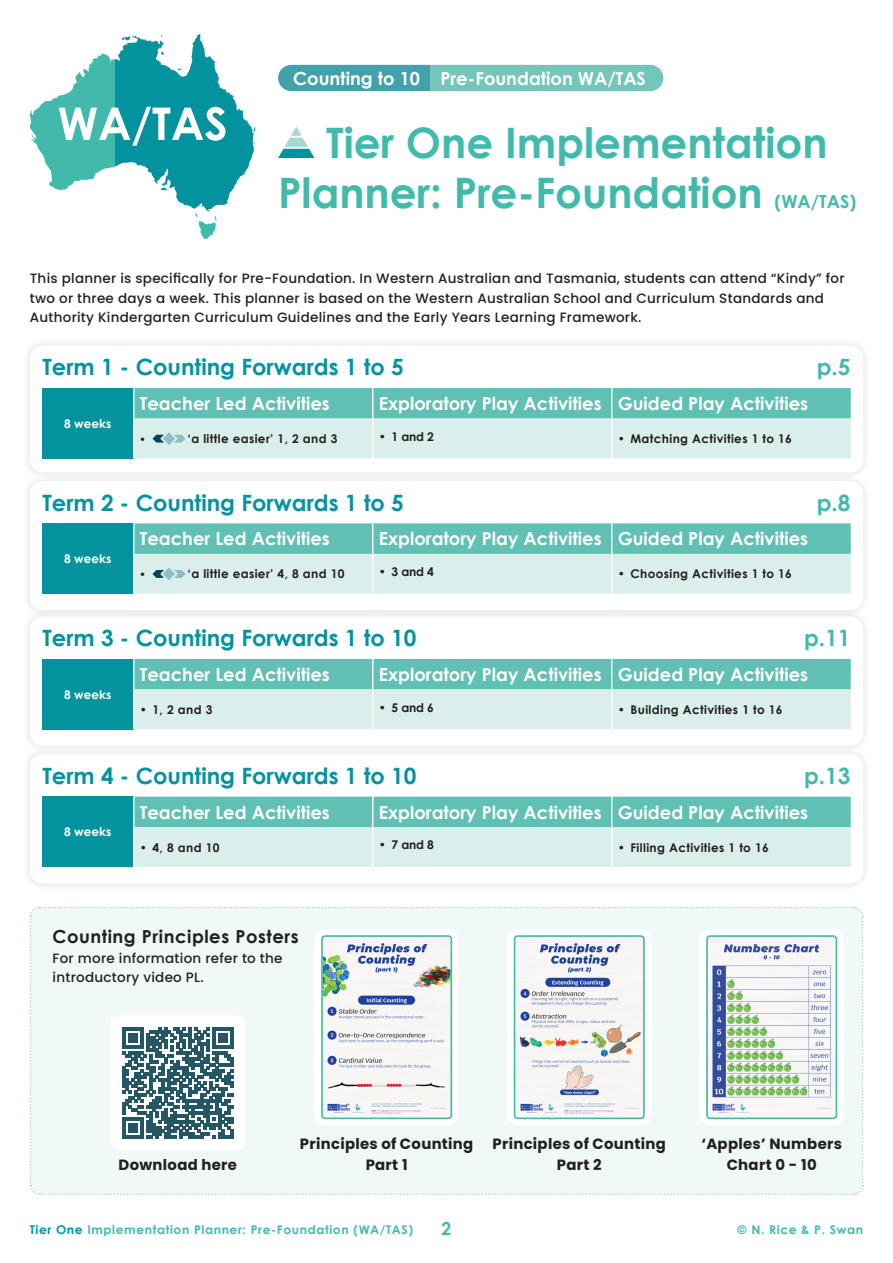
<style>
.page{position:relative;width:893px;height:1263px;background:#fff}
.page>*{position:absolute;margin:0;border:0;box-sizing:border-box;transform-origin:0 0}
.Page_Heading__Sample_Planner{font:700 42px/50.4px "Century Gothic";color:#42baab}
.t1{font:700 22.5px "Century Gothic";color:#03939f}
.t2{font:700 22.5px "Century Gothic";color:#42baab}
.Paragraph_Style_1{font:700 18px "Century Gothic";color:#fff}
.Bubbles__centurygothic{font:700 18px "Century Gothic";color:#fff}
.Para_Sub_Heading{font:700 18px "Century Gothic";letter-spacing:.03em;color:#231f20}
.Page_Heading__Sample_Planner-2{font:700 18px "Century Gothic";color:#42baab}
.t3{font:700 14.85px/21.5px "Poppins";letter-spacing:.02em;color:#231f20;text-align:center}
.t4{font:500 13.5px/19.5px "Poppins";letter-spacing:.02em;color:#231f20}
.t5{font:700 12px "Century Gothic";letter-spacing:.03em;color:#231f20}
.t6{font:700 12px "Century Gothic";letter-spacing:.05em;color:#42baab}
.Bubbles__centurygothic-2{font:700 12px "Century Gothic";color:#fff}
.t7{font:700 11.25px "Poppins";color:#231f20}
.s1{color:#03939f}
</style>
<div class="page">
<svg style="left:278px;top:65px;width:385px;height:26px;background:#61b8b5"></svg>
<svg style="left:278px;top:127px;width:36px;height:31px"></svg>
<svg style="left:29px;top:34px;width:227px;height:205px"></svg>
<svg style="left:29px;top:906px;width:835px;height:289px"></svg>
<div style="left:22px;top:337px;width:849px;height:143px;background:#f7f7f7"></div>
<div style="left:30px;top:346px;width:833px;height:126px;background:#fff;border-radius:13px"></div>
<div style="left:22px;top:473px;width:849px;height:145px;background:#f4f4f4"></div>
<div style="left:30px;top:481px;width:833px;height:129px;background:#fff;border-radius:13px"></div>
<div style="left:22px;top:608px;width:849px;height:146px;background:#231f20;opacity:.15"></div>
<div style="left:30px;top:616px;width:833px;height:130px;background:#fff;border-radius:13px"></div>
<div style="left:22px;top:746px;width:849px;height:146px;background:#f4f4f4"></div>
<div style="left:30px;top:754px;width:833px;height:129px;background:#fff;border-radius:13px"></div>
<div style="left:43px;top:388px;width:91px;height:70px;background:#03939f"></div>
<hr style="left:133px;top:388px;width:2px;height:31px;background:#fff">
<hr style="left:133px;top:419px;width:2px;height:39px;background:#fff">
<svg style="left:134px;top:388px;width:717px;height:70px;background:#a5dad2"></svg>
<div style="left:43px;top:523px;width:91px;height:71px;background:#03939f"></div>
<hr style="left:133px;top:523px;width:2px;height:31px;background:#fff">
<hr style="left:133px;top:554px;width:2px;height:40px;background:#fff">
<svg style="left:134px;top:523px;width:717px;height:71px;background:#a5dad3"></svg>
<div style="left:43px;top:659px;width:91px;height:70px;background:#03939f"></div>
<svg style="left:135px;top:659px;width:716px;height:70px;background:#a5dad2"></svg>
<hr style="left:133px;top:659px;width:2px;height:30px;background:#fff">
<hr style="left:372px;top:659px;width:1px;height:30px;background:#fff">
<hr style="left:611px;top:659px;width:1px;height:30px;background:#fff">
<hr style="left:133px;top:689px;width:2px;height:40px;background:#fff">
<hr style="left:372px;top:689px;width:1px;height:40px;background:#fff">
<hr style="left:611px;top:689px;width:1px;height:40px;background:#fff">
<div style="left:43px;top:797px;width:91px;height:70px;background:#03939f"></div>
<svg style="left:135px;top:797px;width:716px;height:70px;background:#a5dad3"></svg>
<hr style="left:133px;top:797px;width:2px;height:30px;background:#fff">
<hr style="left:372px;top:797px;width:1px;height:30px;background:#fff">
<hr style="left:611px;top:797px;width:1px;height:30px;background:#fff">
<hr style="left:133px;top:827px;width:2px;height:40px;background:#fff">
<hr style="left:372px;top:827px;width:1px;height:40px;background:#fff">
<hr style="left:611px;top:827px;width:1px;height:40px;background:#fff">
<p class="Bubbles__centurygothic" style="left:293px;top:65px;width:128px">Counting to 10</p>
<p class="Bubbles__centurygothic" style="left:440px;top:65px;width:207px">Pre-Foundation WA/TAS</p>
<p class="Page_Heading__Sample_Planner" style="left:278px;top:116px;width:551px;text-indent:48px">Tier One Implementation<br>Planner: Pre-Foundation</p>
<p class="Page_Heading__Sample_Planner-2" style="left:775px;top:188px;width:83px">(WA/TAS)</p>
<p class="t4" style="left:30px;top:269px;width:816px">This planner is specifically for Pre-Foundation. In Western Australian and Tasmania, students can attend “Kindy” for two or three days a week. This planner is based on the Western Australian School and Curriculum Standards and<br>Authority Kindergarten Curriculum Guidelines and the Early Years Learning Framework.</p>
<p class="t1" style="left:43px;top:350px;width:363px">Term 1 - Counting Forwards 1 to 5</p>
<p class="t2" style="left:817px;top:350px;width:35px">p.5</p>
<p class="Bubbles__centurygothic-2" style="left:64px;top:414px;width:49px">8 weeks</p>
<p class="Paragraph_Style_1" style="left:140px;top:390px;width:192px">Teacher Led Activities</p>
<p class="Paragraph_Style_1" style="left:379px;top:390px;width:224px">Exploratory Play Activities</p>
<p class="Paragraph_Style_1" style="left:618px;top:390px;width:192px">Guided Play Activities</p>
<p class="t7" style="left:140px;top:432px;width:7px">•</p>
<p class="t5" style="left:188px;top:429px;width:151px">‘a little easier’ 1, 2 and 3</p>
<p class="t5" style="left:379px;top:427px;width:57px">• 1 and 2</p>
<p class="t5" style="left:618px;top:429px;width:176px">• Matching Activities 1 to 16</p>
<p class="t1" style="left:43px;top:485px;width:363px">Term 2 - Counting Forwards 1 to 5</p>
<p class="t2" style="left:817px;top:485px;width:35px">p.8</p>
<p class="Bubbles__centurygothic-2" style="left:64px;top:549px;width:49px">8 weeks</p>
<p class="Paragraph_Style_1" style="left:140px;top:525px;width:192px">Teacher Led Activities</p>
<p class="Paragraph_Style_1" style="left:379px;top:525px;width:224px">Exploratory Play Activities</p>
<p class="Paragraph_Style_1" style="left:618px;top:525px;width:192px">Guided Play Activities</p>
<p class="t7" style="left:140px;top:568px;width:7px">•</p>
<p class="t5" style="left:188px;top:565px;width:158px">‘a little easier’ 4, 8 and 10</p>
<p class="t5" style="left:379px;top:562px;width:57px">• 3 and 4</p>
<p class="t5" style="left:618px;top:565px;width:176px">• Choosing Activities 1 to 16</p>
<p class="t1" style="left:43px;top:621px;width:375px">Term 3 - Counting Forwards 1 to 10</p>
<p class="t2" style="left:804px;top:621px;width:48px">p.11</p>
<p class="Bubbles__centurygothic-2" style="left:64px;top:685px;width:49px">8 weeks</p>
<p class="Paragraph_Style_1" style="left:140px;top:661px;width:192px">Teacher Led Activities</p>
<p class="Paragraph_Style_1" style="left:379px;top:661px;width:224px">Exploratory Play Activities</p>
<p class="Paragraph_Style_1" style="left:618px;top:661px;width:192px">Guided Play Activities</p>
<p class="t5" style="left:140px;top:700px;width:74px">• 1, 2 and 3</p>
<p class="t5" style="left:379px;top:698px;width:57px">• 5 and 6</p>
<p class="t5" style="left:618px;top:700px;width:166px">• Building Activities 1 to 16</p>
<p class="t1" style="left:43px;top:759px;width:375px">Term 4 - Counting Forwards 1 to 10</p>
<p class="t2" style="left:804px;top:759px;width:48px">p.13</p>
<p class="Bubbles__centurygothic-2" style="left:64px;top:823px;width:49px">8 weeks</p>
<p class="Paragraph_Style_1" style="left:140px;top:798px;width:192px">Teacher Led Activities</p>
<p class="Paragraph_Style_1" style="left:379px;top:798px;width:224px">Exploratory Play Activities</p>
<p class="Paragraph_Style_1" style="left:618px;top:798px;width:192px">Guided Play Activities</p>
<p class="t5" style="left:140px;top:838px;width:81px">• 4, 8 and 10</p>
<p class="t5" style="left:379px;top:836px;width:57px">• 7 and 8</p>
<p class="t5" style="left:618px;top:838px;width:153px">• Filling Activities 1 to 16</p>
<p class="Para_Sub_Heading" style="left:53px;top:923px;width:248px">Counting Principles Posters</p>
<p class="t4" style="left:53px;top:948px;width:232px">For more information refer to the introductory video PL.</p>
<p class="t3" style="left:300px;top:1133px;width:175px">Principles of Counting<br>Part 1</p>
<p class="t3" style="left:492px;top:1133px;width:175px">Principles of Counting<br>Part 2</p>
<p class="t3" style="left:701px;top:1133px;width:142px">‘Apples’ Numbers</p>
<p class="t3" style="left:119px;top:1154px;width:120px">Download here</p>
<p class="t3" style="left:727px;top:1154px;width:92px">Chart 0 - 10</p>
<p class="t6" style="left:30px;top:1220px;width:385px"><span class="s1">Tier One</span> Implementation Planner: Pre-Foundation (WA/TAS)</p>
<h3 class="Page_Heading__Sample_Planner-2" style="left:442px;top:1215px;width:11px">2</h3>
<p class="t6" style="left:738px;top:1220px;width:127px">© N. Rice &amp; P. Swan</p>
</div>
